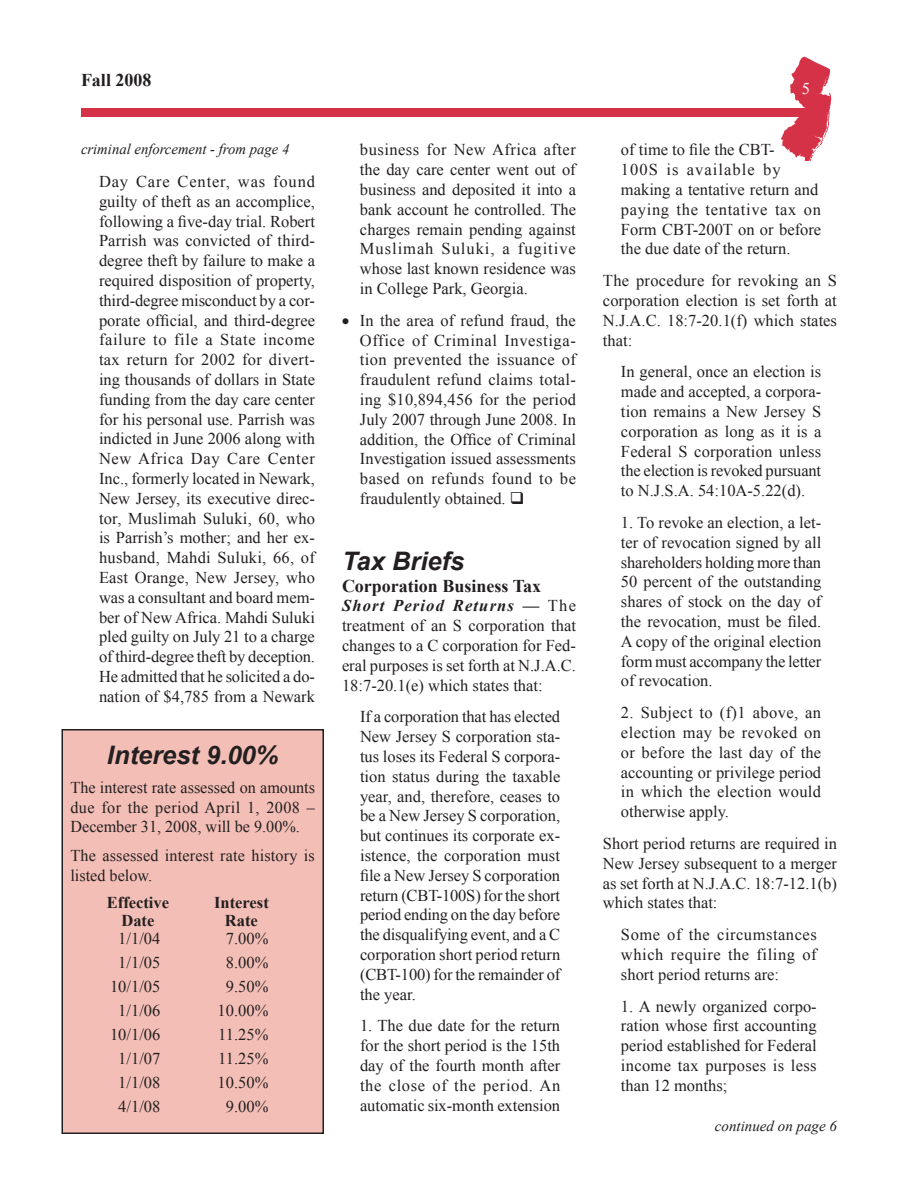
<style>
.page{position:relative;width:918px;height:1188px;background:#fff}
.page>*{position:absolute;margin:0;border:0;box-sizing:border-box;transform-origin:0 0}
.t1{font:italic 700 25.5px "Arial";color:#231f20}
.t2{font:700 18px "Times New Roman";color:#231f20}
.t3{font:16.5px/19.8px "Times New Roman";color:#231f20;text-align:justify}
.t4{font:700 16.5px "Times New Roman";color:#231f20}
.t5{font:16.5px "Times New Roman";color:#fff}
.t6{font:italic 15px "Times New Roman";color:#231f20}
.s1{font-weight:700;font-style:italic}
.s2{font-weight:700}
</style>
<div class="page">
<div style="left:81px;top:108px;width:744px;height:9px;background:#d63247"></div>
<img style="left:781px;top:56px;width:51px;height:105px">
<div style="left:62px;top:730px;width:261px;height:403px;background:#f3beb6"></div>
<div style="left:62px;top:729px;width:262px;height:405px;border:2px solid #231f20"></div>
<p class="t2" style="left:81px;top:67px;width:72px">Fall 2008</p>
<p class="t6" style="left:81px;top:139px;width:210px">criminal enforcement - from page 4</p>
<p class="t3" style="left:99px;top:171px;width:218px">Day Care Center, was found guilty of theft as an accomplice, following a five-day trial. Robert Parrish was convicted of third&shy;degree theft by failure to make a required disposition of property, third-degree misconduct by a cor&shy;porate official, and third-degree failure to file a State income tax return for 2002 for divert&shy;ing thousands of dollars in State funding from the day care center for his personal use. Parrish was indicted in June 2006 along with New Africa Day Care Center Inc., formerly located in Newark, New Jersey, its executive direc&shy;tor, Muslimah Suluki, 60, who is Parrish’s mother; and her ex&shy;husband, Mahdi Suluki, 66, of East Orange, New Jersey, who was a consultant and board mem&shy;ber of New Africa. Mahdi Suluki pled guilty on July 21 to a charge of third-degree theft by deception.<br>He admitted that he solicited a do&shy;nation of $4,785 from a Newark</p>
<h1 class="t1" style="left:107px;top:739px;width:173px">Interest 9.00%</h1>
<p class="t3" style="left:70px;top:777px;width:246px">The interest rate assessed on amounts due for the period April 1, 2008 – December 31, 2008, will be 9.00%.</p>
<p class="t3" style="left:70px;top:846px;width:246px">The assessed interest rate history is listed below.</p>
<p class="t4" style="left:107px;top:891px;width:64px">Effective</p>
<p class="t4" style="left:214px;top:891px;width:56px">Interest</p>
<p class="t4" style="left:121px;top:909px;width:34px">Date</p>
<p class="t4" style="left:225px;top:909px;width:34px">Rate</p>
<p class="t3" style="left:118px;top:928px;width:44px">1/1/04</p>
<p class="t3" style="left:226px;top:928px;width:44px">7.00%</p>
<p class="t3" style="left:118px;top:952px;width:44px">1/1/05</p>
<p class="t3" style="left:226px;top:952px;width:44px">8.00%</p>
<p class="t3" style="left:110px;top:976px;width:52px">10/1/05</p>
<p class="t3" style="left:226px;top:976px;width:44px">9.50%</p>
<p class="t3" style="left:118px;top:1000px;width:44px">1/1/06</p>
<p class="t3" style="left:218px;top:1000px;width:52px">10.00%</p>
<p class="t3" style="left:110px;top:1024px;width:52px">10/1/06</p>
<p class="t3" style="left:218px;top:1024px;width:52px">11.25%</p>
<p class="t3" style="left:118px;top:1048px;width:44px">1/1/07</p>
<p class="t3" style="left:218px;top:1048px;width:52px">11.25%</p>
<p class="t3" style="left:118px;top:1072px;width:44px">1/1/08</p>
<p class="t3" style="left:218px;top:1072px;width:52px">10.50%</p>
<p class="t3" style="left:118px;top:1096px;width:44px">4/1/08</p>
<p class="t3" style="left:226px;top:1096px;width:44px">9.00%</p>
<p class="t3" style="left:360px;top:140px;width:218px">business for New Africa after the day care center went out of business and deposited it into a bank account he controlled. The charges remain pending against Muslimah Suluki, a fugitive whose last known residence was in College Park, Georgia.</p>
<p class="t3" style="left:360px;top:310px;width:218px;text-indent:-18px">• In the area of refund fraud, the Office of Criminal Investiga&shy;tion prevented the issuance of fraudulent refund claims total&shy;ing $10,894,456 for the period July 2007 through June 2008. In addition, the Office of Criminal Investigation issued assessments based on refunds found to be fraudulently obtained. ❑</p>
<h1 class="t1" style="left:342px;top:545px;width:124px">Tax Briefs</h1>
<p class="t2" style="left:342px;top:573px;width:201px">Corporation Business Tax</p>
<p class="t3" style="left:342px;top:596px;width:236px"><span class="s1">Short Period Returns</span> <span class="s2">—</span> The treatment of an S corporation that changes to a C corporation for Fed&shy;eral purposes is set forth at N.J.A.C.<br>18:7-20.1(e) which states that:</p>
<p class="t3" style="left:360px;top:707px;width:202px">If a corporation that has elected New Jersey S corporation sta&shy;tus loses its Federal S corpora&shy;tion status during the taxable year, and, therefore, ceases to be a New Jersey S corporation, but continues its corporate ex&shy;istence, the corporation must file a New Jersey S corporation return (CBT-100S) for the short period ending on the day before the disqualifying event, and a C corporation short period return (CBT-100) for the remainder of the year.</p>
<p class="t3" style="left:360px;top:1016px;width:202px">1. The due date for the return for the short period is the 15th day of the fourth month after the close of the period. An automatic six-month extension</p>
<p class="t5" style="left:802px;top:78px;width:10px">5</p>
<p class="t3" style="left:621px;top:140px;width:202px;text-align:left">of time to file the CBT-<br>100S is available by making a tentative return and paying the tentative tax on<br>Form CBT-200T on or before the due date of the return.</p>
<p class="t3" style="left:603px;top:271px;width:236px">The procedure for revoking an S corporation election is set forth at N.J.A.C. 18:7-20.1(f) which states that:</p>
<p class="t3" style="left:621px;top:362px;width:202px">In general, once an election is made and accepted, a corpora&shy;tion remains a New Jersey S corporation as long as it is a Federal S corporation unless the election is revoked pursuant to N.J.S.A. 54:10A-5.22(d).</p>
<p class="t3" style="left:621px;top:512px;width:202px">1. To revoke an election, a let&shy;ter of revocation signed by all shareholders holding more than 50 percent of the outstanding shares of stock on the day of the revocation, must be filed.<br>A copy of the original election form must accompany the letter of revocation.</p>
<p class="t3" style="left:621px;top:703px;width:202px">2. Subject to (f)1 above, an election may be revoked on or before the last day of the accounting or privilege period in which the election would otherwise apply.</p>
<p class="t3" style="left:603px;top:833px;width:236px">Short period returns are required in New Jersey subsequent to a merger as set forth at N.J.A.C. 18:7-12.1(b) which states that:</p>
<p class="t3" style="left:621px;top:925px;width:197px">Some of the circumstances which require the filing of short period returns are:</p>
<p class="t3" style="left:621px;top:996px;width:197px">1. A newly organized corpo&shy;ration whose first accounting period established for Federal income tax purposes is less than 12 months;</p>
<p class="t6" style="left:715px;top:1116px;width:124px">continued on page 6</p>
</div>
